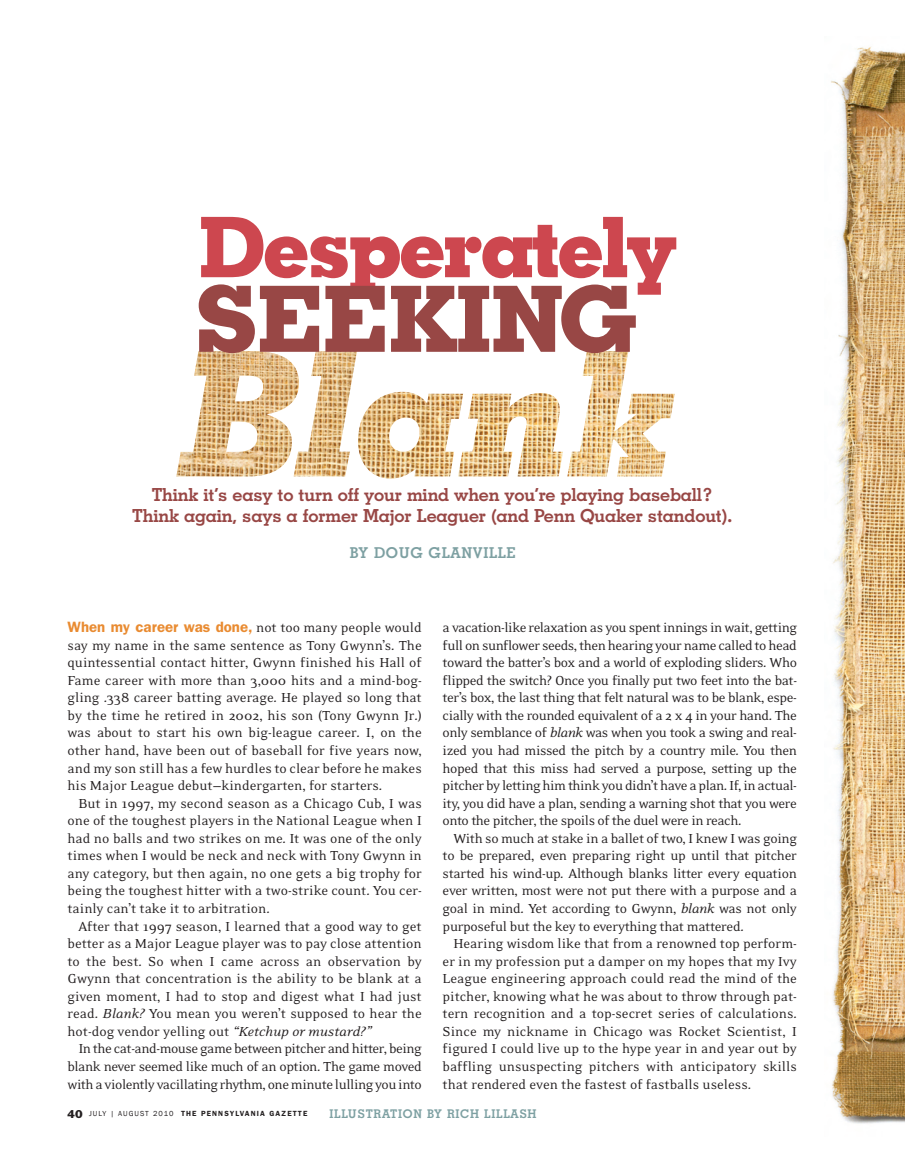
<style>
.page{position:relative;width:905px;height:1175px;background:#fff}
.page>*{position:absolute;margin:0;border:0;box-sizing:border-box;transform-origin:0 0}
.t1{font:700 91.65px "Geometric Slab 703 BT Xtra";color:#984745}
.t2{font:700 83.7px "Geometric Slab 703 BT Xtra";letter-spacing:-.03em;color:#cd474f}
.t3{font:700 18px/21px "Geometric Slab 703 BT";letter-spacing:-.01em;color:#984745;text-align:center}
.t4{font:15px/17.5px "Eidetic Neo";letter-spacing:-.01em;color:#231f20;text-align:justify}
.t5{font:700 15px "Geometric Slab 703 BT";letter-spacing:.04em;color:#7da0a2}
.t6{font:700 12px "Geometric Slab 703 BT";letter-spacing:.06em;color:#7da0a2}
.t7{font:600 7.5px "Franklin Gothic";letter-spacing:.145em;color:#231f20}
.s1{font-family:"Franklin Gothic";font-weight:600;color:#e98b31}
.s2{font-style:italic}
.s3{font-weight:400;font-size:10.5px}
.s4{font-weight:400}
</style>
<div class="page">
<img style="left:831px;top:47px;width:73px;height:1077px">
<img style="left:176px;top:351px;width:498px;height:127px">
<h2 class="t2" style="left:199px;top:214px;width:479px">Desperately</h2>
<h1 class="t1" style="left:195px;top:283px;width:443px">SEEKING</h1>
<p class="t3" style="left:132px;top:486px;width:601px">Think it’s easy to turn off your mind when you’re playing baseball?<br>Think again, says a former Major Leaguer (and Penn Quaker standout).</p>
<p class="t5" style="left:350px;top:547px;width:167px">BY DOUG GLANVILLE</p>
<p class="t4" style="left:68px;top:620px;width:356px"><span class="s1">When my career was done,</span> not too many people would say my name in the same sentence as Tony Gwynn’s. The quintessential contact hitter, Gwynn finished his Hall of Fame career with more than 3,000 hits and a mind-bog&shy;gling .338 career batting average. He played so long that by the time he retired in 2002, his son (Tony Gwynn Jr.) was about to start his own big-league career. I, on the other hand, have been out of baseball for five years now, and my son still has a few hurdles to clear before he makes his Major League debut—kindergarten, for starters.</p>
<p class="t4" style="left:68px;top:795px;width:356px;text-indent:11px">But in 1997, my second season as a Chicago Cub, I was one of the toughest players in the National League when I had no balls and two strikes on me. It was one of the only times when I would be neck and neck with Tony Gwynn in any category, but then again, no one gets a big trophy for being the toughest hitter with a two-strike count. You cer&shy;tainly can’t take it to arbitration.</p>
<p class="t4" style="left:68px;top:918px;width:356px;text-indent:11px">After that 1997 season, I learned that a good way to get better as a Major League player was to pay close attention to the best. So when I came across an observation by Gwynn that concentration is the ability to be blank at a given moment, I had to stop and digest what I had just read. <span class="s2">Blank?</span> You mean you weren’t supposed to hear the hot-dog vendor yelling out <span class="s2">“Ketchup or mustard?”</span></p>
<p class="t4" style="left:68px;top:1041px;width:356px;text-indent:11px">In the cat-and-mouse game between pitcher and hitter, being blank never seemed like much of an option. The game moved with a violently vacillating rhythm, one minute lulling you into</p>
<p class="t4" style="left:442px;top:620px;width:356px">a vacation-like relaxation as you spent innings in wait, getting full on sunflower seeds, then hearing your name called to head toward the batter’s box and a world of exploding sliders. Who flipped the switch? Once you finally put two feet into the bat&shy;ter’s box, the last thing that felt natural was to be blank, espe&shy;cially with the rounded equivalent of a 2 x 4 in your hand. The only semblance of <span class="s2">blank</span> was when you took a swing and real&shy;ized you had missed the pitch by a country mile. You then hoped that this miss had served a purpose, setting up the pitcher by letting him think you didn’t have a plan. If, in actual&shy;ity, you did have a plan, sending a warning shot that you were onto the pitcher, the spoils of the duel were in reach.</p>
<p class="t4" style="left:442px;top:830px;width:356px;text-indent:11px">With so much at stake in a ballet of two, I knew I was going to be prepared, even preparing right up until that pitcher started his wind-up. Although blanks litter every equation ever written, most were not put there with a purpose and a goal in mind. Yet according to Gwynn, <span class="s2">blank</span> was not only purposeful but the key to everything that mattered.</p>
<p class="t4" style="left:442px;top:936px;width:356px;text-indent:11px">Hearing wisdom like that from a renowned top perform&shy;er in my profession put a damper on my hopes that my Ivy League engineering approach could read the mind of the pitcher, knowing what he was about to throw through pat&shy;tern recognition and a top-secret series of calculations.<br>Since my nickname in Chicago was Rocket Scientist, I figured I could live up to the hype year in and year out by baffling unsuspecting pitchers with anticipatory skills that rendered even the fastest of fastballs useless.</p>
<p class="t7" style="left:68px;top:1110px;width:241px"><span class="s3">40</span> <span class="s4">JULY | AUGUST 2010</span> THE PENNSYLVANIA GAZETTE</p>
<p class="t6" style="left:329px;top:1109px;width:209px">ILLUSTRATION BY RICH LILLASH</p>
</div>
